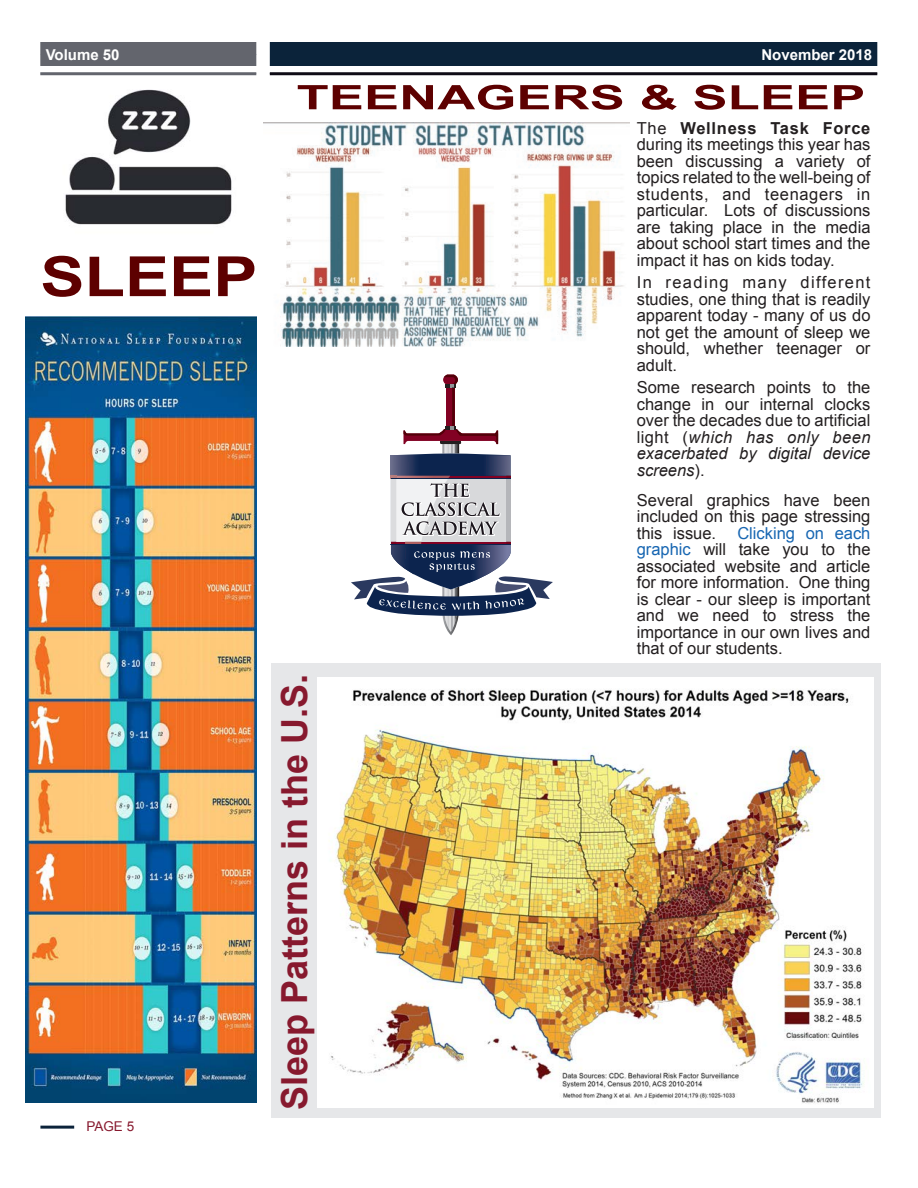
<style>
.page{position:relative;width:918px;height:1188px;background:#fff}
.page>*{position:absolute;margin:0;border:0;box-sizing:border-box;transform-origin:0 0}
.t1{font:700 55.5px "Arial";color:#5d0000;scale:1.19 1}
.t2{font:700 36px "Arial";color:#87192e}
.t3{font:700 33.75px "Arial";letter-spacing:.005em;color:#5d0000;scale:1.56 1}
.t4{font:16.5px/16.5px "Arial";color:#231f20;text-align:justify}
.t5{font:700 15px "Arial";color:#fff}
.t6{font:13.5px "Arial";color:#87192e}
.s1{font-weight:700}
.s2{font-style:italic}
.s3{color:#1766b2}
</style>
<div class="page">
<img style="left:40px;top:75px;width:216px;height:150px">
<div style="left:270px;top:42px;width:607px;height:24px;background:#0b233a"></div>
<div style="left:40px;top:42px;width:216px;height:24px;background:#63656d"></div>
<hr style="left:270px;top:72px;width:607px;height:3px;background:#0e0b15">
<hr style="left:40px;top:72px;width:216px;height:3px;background:#63656d">
<div style="left:271px;top:663px;width:610px;height:455px;background:#e6e7e9"></div>
<hr style="left:40px;top:1126px;width:34px;height:3px;background:#0b233a">
<img style="left:263px;top:122px;width:367px;height:225px">
<svg style="left:351px;top:375px;width:202px;height:260px"></svg>
<img style="left:317px;top:678px;width:557px;height:429px">
<img style="left:25px;top:316px;width:231px;height:786px">
<p class="t5" style="left:46px;top:45px;width:75px">Volume 50</p>
<p class="t5" style="left:761px;top:45px;width:112px">November 2018</p>
<h1 class="t1" style="left:40px;top:240px;width:184px">SLEEP</h1>
<p class="t6" style="left:86px;top:1117px;width:49px">PAGE 5</p>
<h3 class="t3" style="left:297px;top:75px;width:366px">TEENAGERS &amp; SLEEP</h3>
<h2 class="t2" style="left:271px;top:1110px;width:438px;rotate:-90deg">Sleep Patterns in the U.S.</h2>
<p class="t4" style="left:637px;top:120px;width:235px">The <span class="s1">Wellness Task Force </span>during its meetings this year has been discussing a variety of topics related to the well-being of students, and teenagers in particular. Lots of discussions are taking place in the media about school start times and the impact it has on kids today.</p>
<p class="t4" style="left:637px;top:275px;width:235px">In reading many different studies, one thing that is readily apparent today - many of us do not get the amount of sleep we should, whether teenager or adult.</p>
<p class="t4" style="left:637px;top:380px;width:235px">Some research points to the change in our internal clocks over the decades due to artificial light (<span class="s2">which has only been exacerbated by digital device screens</span>).</p>
<p class="t4" style="left:637px;top:492px;width:235px">Several graphics have been included on this page stressing this issue.</p>
<p class="t4" style="left:637px;top:525px;width:235px;text-indent:101px"><span class="s3">Clicking on each graphic</span> will take you to the associated website and article for more information. One thing is clear - our sleep is important and we need to stress the importance in our own lives and that of our students.</p>
</div>
